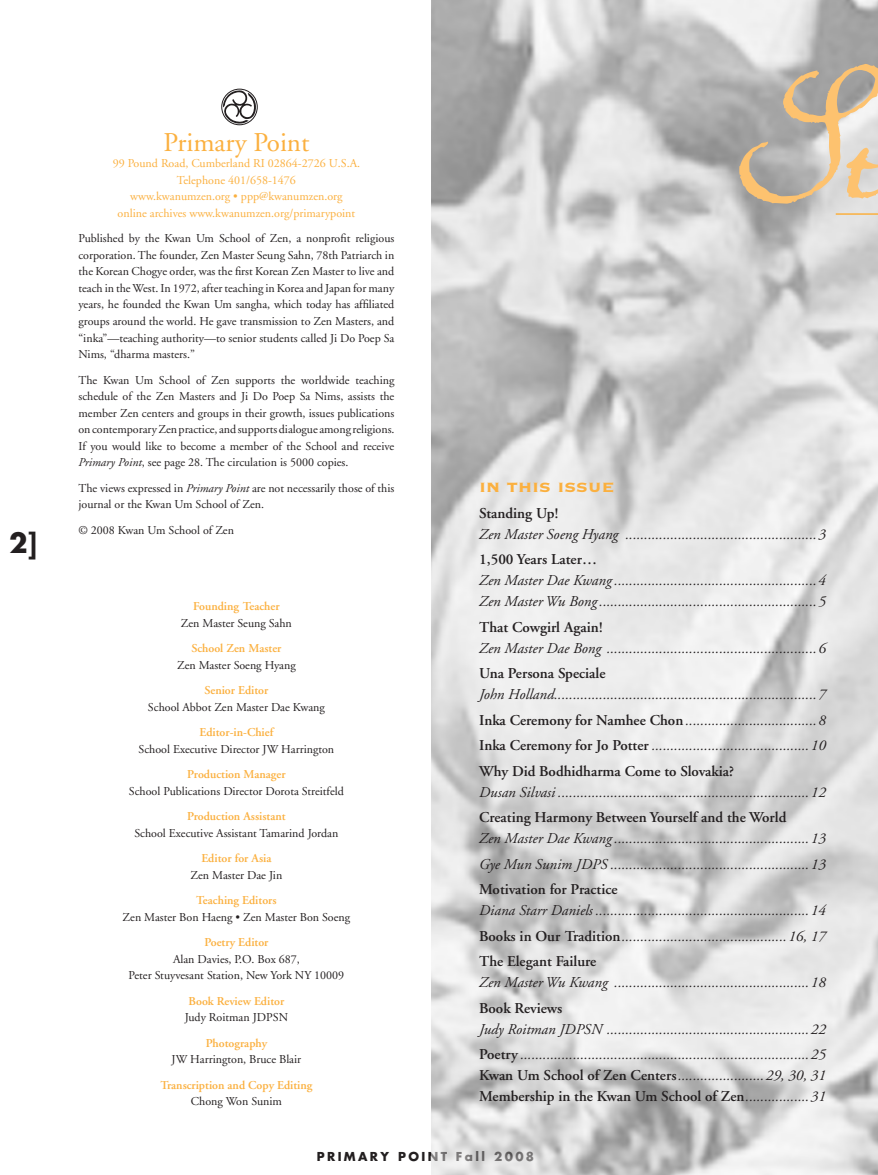
<style>
.page{position:relative;width:878px;height:1175px;background:#fff}
.page>*{position:absolute;margin:0;border:0;box-sizing:border-box;transform-origin:0 0}
.Body_Text_Indent{font:180px "Ballerino ITC";color:#fdc26f}
.Masthead__names_cent{font:27px "Adobe Garamond";color:#fbb03f}
.t1{font:700 27px "Futura";color:#231f20}
.TOC__Headline{font:21px "Copperplate Thirty Three BC";color:#fbb03f}
.TOC__Bylines{font:italic 15px/21px "Adobe Garamond";color:#231f20}
.Masthead__text{font:12px/16.5px "Adobe Garamond";color:#231f20;text-align:justify}
.Masthead__names_cent-2{font:12px/16.5px "Adobe Garamond";color:#231f20;text-align:center}
.Masthead__names_cent-3{font:12px/16.5px "Adobe Garamond";color:#fbb03f;text-align:center}
.Masthead__job_titles{font:600 12px "Adobe Garamond";color:#fbb03f}
.Masthead__job_titles-2{font:12px/16.5px "Adobe Garamond";color:#231f20;text-align:center}
.Masthead__names_cent-4{font:600 12px/16.5px "Adobe Garamond";color:#fbb03f;text-align:center}
.t2{font:700 12px "Futura";letter-spacing:.2em;color:#231f20}
.s1{font-style:italic}
.s2{font-weight:600;color:#fbb03f}
.s3{font-weight:400;color:#231f20}
.s4{font-weight:600;font-style:normal}
</style>
<div class="page">
<img style="left:431px;top:0;width:447px;height:1174px">
<div style="left:221px;top:89px;width:36px;height:36px;border:1px solid #231f20;border-radius:50%"></div>
<svg style="left:223px;top:90px;width:33px;height:34px"></svg>
<hr style="left:835px;top:213px;width:43px;height:2px;background:#fbb03f">
<p class="t1" style="left:9px;top:524px;width:29px">2]</p>
<p class="Masthead__names_cent" style="left:163px;top:128px;width:147px">Primary Point</p>
<p class="Masthead__names_cent-3" style="left:113px;top:156px;width:249px">99 Pound Road, Cumberland RI 02864-2726 U.S.A.<br>Telephone 401/658-1476<br>www.kwanumzen.org • ppp@kwanumzen.org<br>online archives www.kwanumzen.org/primarypoint</p>
<p class="Masthead__text" style="left:78px;top:231px;width:317px">Published by the Kwan Um School of Zen, a nonprofit religious corporation. The founder, Zen Master Seung Sahn, 78th Patriarch in the Korean Chogye order, was the first Korean Zen Master to live and teach in the West. In 1972, after teaching in Korea and Japan for many years, he founded the Kwan Um sangha, which today has affiliated groups around the world. He gave transmission to Zen Masters, and “inka”—teaching authority—to senior students called Ji Do Poep Sa Nims, “dharma masters.”</p>
<p class="Masthead__text" style="left:78px;top:372px;width:317px">The Kwan Um School of Zen supports the worldwide teaching schedule of the Zen Masters and Ji Do Poep Sa Nims, assists the member Zen centers and groups in their growth, issues publications on contemporary Zen practice, and supports dialogue among religions.<br>If you would like to become a member of the School and receive <span class="s1">Primary Point</span>, see page 28. The circulation is 5000 copies.</p>
<p class="Masthead__text" style="left:78px;top:480px;width:317px">The views expressed in <span class="s1">Primary Point</span> are not necessarily those of this journal or the Kwan Um School of Zen.</p>
<p class="Masthead__names_cent-2" style="left:78px;top:522px;width:157px">© 2008 Kwan Um School of Zen</p>
<p class="Masthead__job_titles-2" style="left:181px;top:598px;width:112px"><span class="s2">Founding Teacher<br></span>Zen Master Seung Sahn</p>
<p class="Masthead__job_titles-2" style="left:177px;top:640px;width:120px"><span class="s2">School Zen Master<br></span>Zen Master Soeng Hyang</p>
<p class="Masthead__job_titles" style="left:204px;top:683px;width:65px">Senior Editor</p>
<p class="Masthead__names_cent-2" style="left:148px;top:699px;width:178px">School Abbot Zen Master Dae Kwang</p>
<p class="Masthead__job_titles" style="left:199px;top:725px;width:75px">Editor-in-Chief</p>
<p class="Masthead__names_cent-2" style="left:138px;top:741px;width:197px">School Executive Director JW Harrington</p>
<p class="Masthead__job_titles" style="left:187px;top:767px;width:100px">Production Manager</p>
<p class="Masthead__names_cent-2" style="left:129px;top:783px;width:216px">School Publications Director Dorota Streitfeld</p>
<p class="Masthead__job_titles" style="left:187px;top:809px;width:100px">Production Assistant</p>
<p class="Masthead__job_titles-2" style="left:134px;top:825px;width:205px">School Executive Assistant Tamarind Jordan</p>
<p class="Masthead__job_titles" style="left:201px;top:851px;width:71px">Editor for Asia</p>
<p class="Masthead__names_cent-2" style="left:190px;top:867px;width:93px">Zen Master Dae Jin</p>
<p class="Masthead__job_titles" style="left:196px;top:893px;width:82px">Teaching Editors</p>
<p class="Masthead__names_cent-2" style="left:123px;top:909px;width:229px">Zen Master Bon Haeng • Zen Master Bon Soeng</p>
<p class="Masthead__job_titles" style="left:204px;top:935px;width:66px">Poetry Editor</p>
<p class="Masthead__names_cent-2" style="left:129px;top:951px;width:217px">Alan Davies, P.O. Box 687,<br>Peter Stuyvesant Station, New York NY 10009</p>
<p class="Masthead__job_titles" style="left:188px;top:994px;width:97px">Book Review Editor</p>
<p class="Masthead__names_cent-2" style="left:185px;top:1009px;width:105px">Judy Roitman JDPSN</p>
<p class="Masthead__names_cent-2" style="left:172px;top:1035px;width:131px"><span class="s2">Photography<br></span>JW Harrington, Bruce Blair</p>
<p class="Masthead__names_cent-4" style="left:160px;top:1077px;width:153px">Transcription and Copy Editing<br><span class="s3">Chong Won Sunim</span></p>
<p class="Body_Text_Indent" style="left:735px;top:28px;width:146px">St</p>
<p class="TOC__Headline" style="left:479px;top:476px;width:137px">in this issue</p>
<p class="TOC__Bylines" style="left:479px;top:503px;width:348px"><span class="s4">Standing Up!<br></span>Zen Master Soeng Hyang ...................................................3</p>
<p class="TOC__Bylines" style="left:479px;top:549px;width:348px"><span class="s4">1,500 Years Later…<br></span>Zen Master Dae Kwang......................................................4<br>Zen Master Wu Bong..........................................................5</p>
<p class="TOC__Bylines" style="left:479px;top:617px;width:348px"><span class="s4">That Cowgirl Again!<br></span>Zen Master Dae Bong ........................................................6</p>
<p class="TOC__Bylines" style="left:479px;top:663px;width:348px"><span class="s4">Una Persona Speciale<br></span>John Holland......................................................................7</p>
<p class="TOC__Bylines" style="left:479px;top:710px;width:348px"><span class="s4">Inka Ceremony for Namhee Chon</span> ...................................8</p>
<p class="TOC__Bylines" style="left:479px;top:735px;width:348px"><span class="s4">Inka Ceremony for Jo Potter</span> ..........................................10</p>
<p class="TOC__Bylines" style="left:479px;top:761px;width:348px"><span class="s4">Why Did Bodhidharma Come to Slovakia?<br></span>Dusan Silvasi ...................................................................12</p>
<p class="TOC__Bylines" style="left:479px;top:807px;width:348px"><span class="s4">Creating Harmony Between Yourself and the World<br></span>Zen Master Dae Kwang....................................................13</p>
<p class="TOC__Bylines" style="left:479px;top:854px;width:348px">Gye Mun Sunim JDPS .....................................................13</p>
<p class="TOC__Bylines" style="left:479px;top:879px;width:348px"><span class="s4">Motivation for Practice<br></span>Diana Starr Daniels .........................................................14</p>
<p class="TOC__Bylines" style="left:479px;top:926px;width:348px"><span class="s4">Books in Our Tradition</span>............................................16, 17</p>
<p class="TOC__Bylines" style="left:479px;top:951px;width:348px"><span class="s4">The Elegant Failure<br></span>Zen Master Wu Kwang ....................................................18</p>
<p class="TOC__Bylines" style="left:479px;top:998px;width:348px"><span class="s4">Book Reviews<br></span>Judy Roitman JDPSN ......................................................22</p>
<p class="TOC__Bylines" style="left:479px;top:1044px;width:348px;text-align:justify"><span class="s4">Poetry</span> .............................................................................25<br><span class="s4">Kwan Um School of Zen Centers</span>.......................29, 30, 31<br><span class="s4">Membership in the Kwan Um School of Zen</span>.................31</p>
<p class="t2" style="left:317px;top:1148px;width:219px">PRIMARY POINT Fall 2008</p>
</div>
